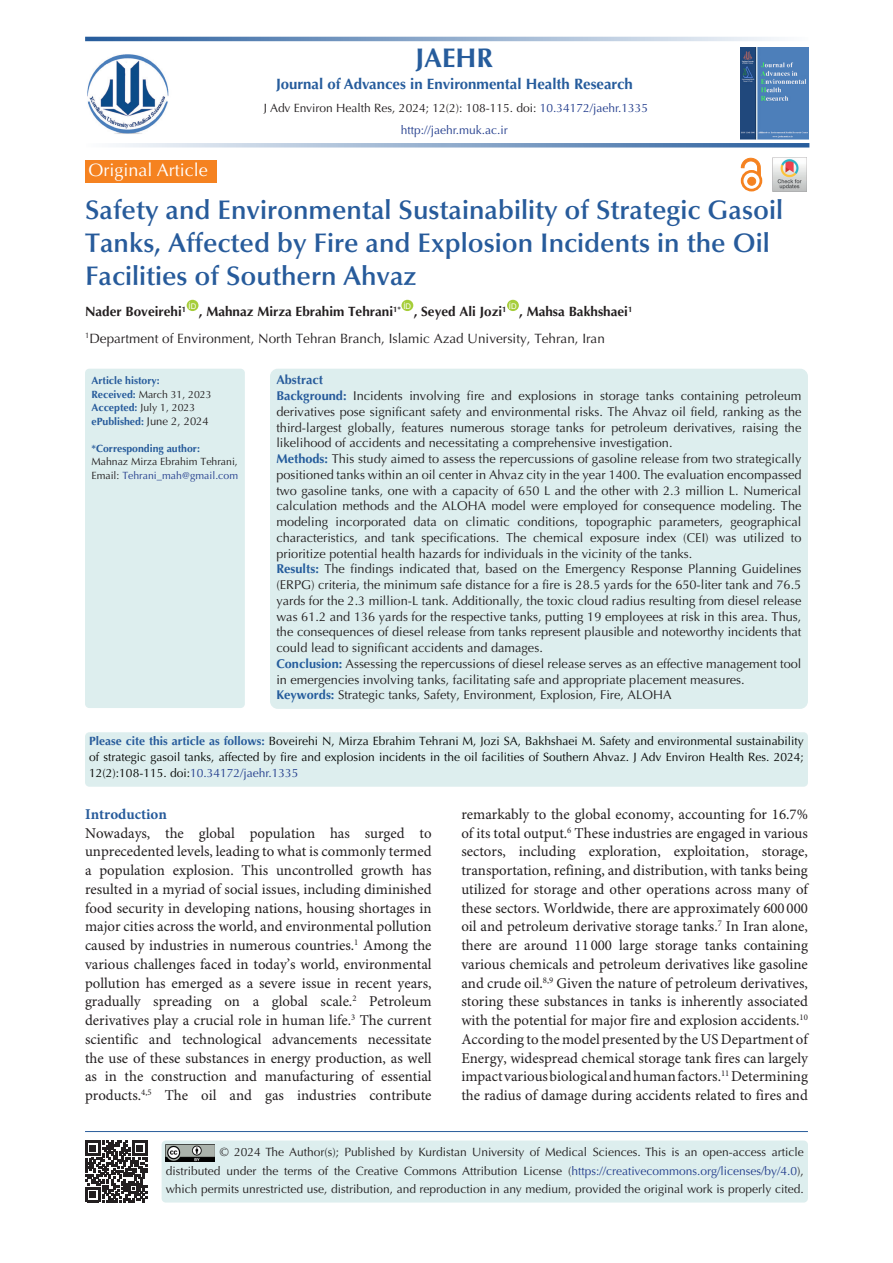
<style>
.page{position:relative;width:893px;height:1263px;background:#fff}
.page>*{position:absolute;margin:0;border:0;box-sizing:border-box;transform-origin:0 0}
.t1{font:600 27px/33px "Optima LT Std";color:#275b9b}
.t2{font:700 27px "Optima LT Std";color:#265c9c}
.t3{font:18px "Optima LT Std";color:#fff}
.t4{font:15px/18.8px "Minion Pro";color:#231f20;text-align:justify}
.t5{font:700 15px "Optima LT Std";color:#265c9c}
.heading_1{font:700 15px "Minion Pro";color:#275b9b}
.t6{font:13.5px "Optima LT Std";color:#231f20}
.t7{font:700 13.5px "Optima LT Std";color:#231f20}
.t8{font:12.75px/15.8px "Optima LT Std";color:#231f20;text-align:justify}
.t9{font:700 12.75px "Optima LT Std";color:#275b9b}
.t10{font:12px/18px "Optima LT Std";color:#221e1f;text-align:justify}
.t11{font:12px/15.8px "Optima LT Std";color:#040503;text-align:justify}
.t12{font:12px "Optima LT Std";color:#231f20}
.t13{font:12px "Optima LT Std";color:#253f8e}
.t14{font:10.5px "Optima LT Std";color:#231f20}
.t15{font:700 10.5px "Optima LT Std";color:#275b9b}
.t16{font:10.5px "Optima LT Std";color:#253f8e}
.t17{font:7.8px "Arial";color:#fff}
.s1{color:#253f8e}
.s2{font-weight:700;color:#275b9b}
.s3{font-weight:400;font-size:11.25px;color:#231f20}
.s4{color:#231f20}
.s5{font-weight:700;color:#245c9c}
</style>
<div class="page">
<hr style="left:85px;top:1131px;width:723px;height:1px;background:#295c9b">
<div style="left:162px;top:1140px;width:646px;height:62px;background:#dee;border-radius:4px"></div>
<img style="left:166px;top:1145px;width:48px;height:17px">
<div style="left:187px;top:300px;width:11px;height:11px;background:#a6ce39;border-radius:50%"></div>
<div style="left:401px;top:300px;width:12px;height:11px;background:#a6ce39;border-radius:50%"></div>
<div style="left:507px;top:300px;width:12px;height:11px;background:#a6ce39;border-radius:50%"></div>
<div style="left:85px;top:160px;width:132px;height:22px;background:#f58220"></div>
<img style="left:773px;top:158px;width:34px;height:34px">
<div style="left:748px;top:177px;width:8px;height:8px;background:#f58220;border-radius:50%"></div>
<div style="left:748px;top:177px;width:8px;height:8px;border:1px solid #f58220;border-radius:50%"></div>
<div style="left:741px;top:170px;width:21px;height:21px;border:3px solid #f58220;border-radius:50%"></div>
<svg style="left:741px;top:158px;width:20px;height:18px"></svg>
<svg style="left:85px;top:1141px;width:62px;height:61px"></svg>
<svg style="left:85px;top:37px;width:697px;height:4px"></svg>
<img style="left:741px;top:47px;width:67px;height:93px">
<img style="left:87px;top:54px;width:82px;height:80px">
<svg style="left:113px;top:143px;width:696px;height:5px"></svg>
<div style="left:85px;top:732px;width:723px;height:55px;background:#dee;border-radius:4px"></div>
<div style="left:85px;top:369px;width:160px;height:339px;background:#dee;border-radius:4px"></div>
<div style="left:270px;top:369px;width:538px;height:340px;background:#dee;border-radius:8px"></div>
<p class="t3" style="left:88px;top:160px;width:121px">Original Article</p>
<p class="t2" style="left:416px;top:42px;width:79px">JAEHR</p>
<p class="t5" style="left:276px;top:76px;width:358px">Journal of Advances in Environmental Health Research</p>
<p class="t12" style="left:264px;top:101px;width:386px">J Adv Environ Health Res, 2024; 12(2): 108-115. doi: <span class="s1">10.34172/jaehr.1335</span></p>
<p class="t13" style="left:401px;top:123px;width:109px">http://jaehr.muk.ac.ir</p>
<p class="t1" style="left:85px;top:194px;width:700px">Safety and Environmental Sustainability of Strategic Gasoil<br>Tanks, Affected by Fire and Explosion Incidents in the Oil<br>Facilities of Southern Ahvaz</p>
<p class="t7" style="left:85px;top:304px;width:103px">Nader Boveirehi<sup>1</sup></p>
<p class="t17" style="left:189px;top:300px;width:9px">ID</p>
<p class="t17" style="left:403px;top:300px;width:9px">ID</p>
<p class="t17" style="left:509px;top:300px;width:9px">ID</p>
<p class="t7" style="left:519px;top:304px;width:115px">, Mahsa Bakhshaei<sup>1</sup></p>
<p class="t6" style="left:85px;top:330px;width:521px"><sup>1</sup>Department of Environment, North Tehran Branch, Islamic Azad University, Tehran, Iran</p>
<p class="t7" style="left:199px;top:304px;width:204px">, Mahnaz Mirza Ebrahim Tehrani<sup>1*</sup></p>
<p class="t7" style="left:414px;top:304px;width:94px">, Seyed Ali Jozi<sup>1</sup></p>
<p class="t15" style="left:91px;top:375px;width:70px">Article history:</p>
<p class="t14" style="left:91px;top:388px;width:122px"><span class="s2">Received:</span> March 31, 2023</p>
<p class="t14" style="left:91px;top:402px;width:105px"><span class="s2">Accepted:</span> July 1, 2023</p>
<p class="t15" style="left:91px;top:415px;width:119px">ePublished: <span class="s3">June 2, 2024</span></p>
<p class="t15" style="left:91px;top:442px;width:110px">*Corresponding author:</p>
<p class="t14" style="left:91px;top:456px;width:148px">Mahnaz Mirza Ebrahim Tehrani,</p>
<p class="t16" style="left:91px;top:469px;width:148px"><span class="s4">Email:</span> Tehrani_mah@gmail.com</p>
<p class="t9" style="left:276px;top:373px;width:48px">Abstract</p>
<p class="t8" style="left:276px;top:388px;width:527px"><span class="s2">Background:</span> Incidents involving fire and explosions in storage tanks containing petroleum derivatives pose significant safety and environmental risks. The Ahvaz oil field, ranking as the third-largest globally, features numerous storage tanks for petroleum derivatives, raising the likelihood of accidents and necessitating a comprehensive investigation.</p>
<p class="t8" style="left:276px;top:451px;width:527px"><span class="s5">Methods:</span> This study aimed to assess the repercussions of gasoline release from two strategically positioned tanks within an oil center in Ahvaz city in the year 1400. The evaluation encompassed two gasoline tanks, one with a capacity of 650 L and the other with 2.3 million L. Numerical calculation methods and the ALOHA model were employed for consequence modeling. The modeling incorporated data on climatic conditions, topographic parameters, geographical characteristics, and tank specifications. The chemical exposure index (CEI) was utilized to prioritize potential health hazards for individuals in the vicinity of the tanks.</p>
<p class="t8" style="left:276px;top:561px;width:527px"><span class="s5">Results:</span> The findings indicated that, based on the Emergency Response Planning Guidelines (ERPG) criteria, the minimum safe distance for a fire is 28.5 yards for the 650-liter tank and 76.5 yards for the 2.3 million-L tank. Additionally, the toxic cloud radius resulting from diesel release was 61.2 and 136 yards for the respective tanks, putting 19 employees at risk in this area. Thus, the consequences of diesel release from tanks represent plausible and noteworthy incidents that could lead to significant accidents and damages.</p>
<p class="t8" style="left:276px;top:656px;width:526px"><span class="s5">Conclusion:</span> Assessing the repercussions of diesel release serves as an effective management tool in emergencies involving tanks, facilitating safe and appropriate placement measures.</p>
<p class="t8" style="left:276px;top:687px;width:397px"><span class="s5">Keywords:</span> Strategic tanks, Safety, Environment, Explosion, Fire, ALOHA</p>
<p class="t11" style="left:89px;top:733px;width:716px"><span class="s2">Please cite this article as follows:</span> Boveirehi N, Mirza Ebrahim Tehrani M, Jozi SA, Bakhshaei M. Safety and environmental sustainability of strategic gasoil tanks, affected by fire and explosion incidents in the oil facilities of Southern Ahvaz. J Adv Environ Health Res. 2024; 12(2):108-115. doi:<span class="s1">10.34172/jaehr.1335</span></p>
<p class="heading_1" style="left:85px;top:803px;width:83px">Introduction</p>
<p class="t4" style="left:85px;top:824px;width:348px">Nowadays, the global population has surged to unprecedented levels, leading to what is commonly termed a population explosion. This uncontrolled growth has resulted in a myriad of social issues, including diminished food security in developing nations, housing shortages in major cities across the world, and environmental pollution caused by industries in numerous countries.<sup>1</sup> Among the various challenges faced in today’s world, environmental pollution has emerged as a severe issue in recent years, gradually spreading on a global scale.<sup>2</sup> Petroleum derivatives play a crucial role in human life.<sup>3</sup> The current scientific and technological advancements necessitate the use of these substances in energy production, as well as in the construction and manufacturing of essential products.<sup>4,5</sup> The oil and gas industries contribute</p>
<p class="t4" style="left:461px;top:805px;width:348px">remarkably to the global economy, accounting for 16.7% of its total output.<sup>6</sup> These industries are engaged in various sectors, including exploration, exploitation, storage, transportation, refining, and distribution, with tanks being utilized for storage and other operations across many of these sectors. Worldwide, there are approximately 600 000 oil and petroleum derivative storage tanks.<sup>7</sup> In Iran alone, there are around 11 000 large storage tanks containing various chemicals and petroleum derivatives like gasoline and crude oil.<sup>8,9</sup> Given the nature of petroleum derivatives, storing these substances in tanks is inherently associated with the potential for major fire and explosion accidents.<sup>10<br></sup>According to the model presented by the US Department of Energy, widespread chemical storage tank fires can largely impact various biological and human factors.<sup>11</sup> Determining the radius of damage during accidents related to fires and</p>
<p class="t10" style="left:166px;top:1143px;width:639px;text-indent:54px"><span class="s4">© 2024 The Author(s); Published by Kurdistan University of Medical Sciences.</span> This is an open-access article distributed under the terms of the Creative Commons Attribution License (<span class="s1">https://creativecommons.org/licenses/by/4.0</span>), which permits unrestricted use, distribution, and reproduction in any medium, provided the original work is properly cited.</p>
</div>
